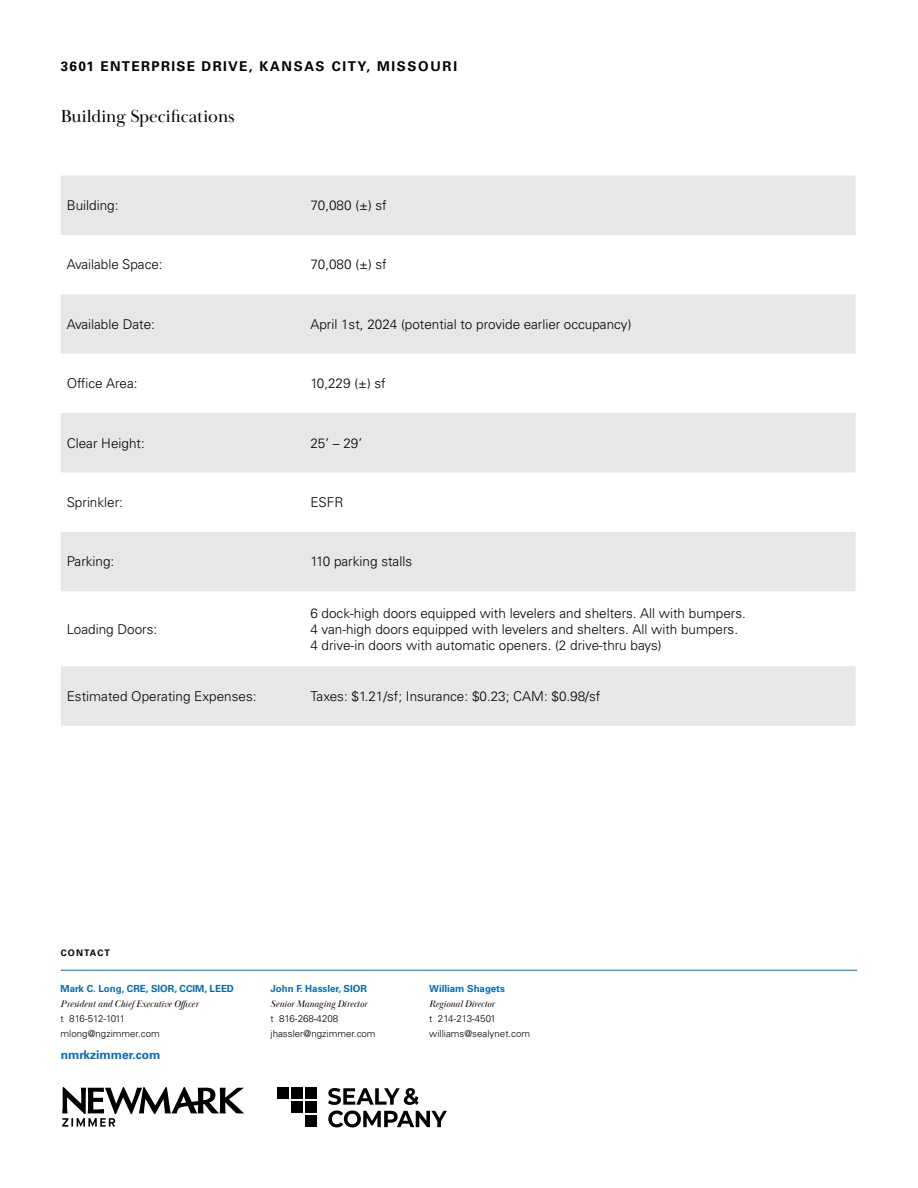
<style>
.page{position:relative;width:918px;height:1188px;background:#fff}
.page>*{position:absolute;margin:0;border:0;box-sizing:border-box;transform-origin:0 0}
.t1{font:18px "Baskerville Display PT";color:#000100}
.t2{font:300 13.5px/16.2px "Univers LT Pro 45";color:#000100}
.t3{font:700 13.5px "Univers LT Pro 65";letter-spacing:.1em;color:#000100}
.t4{font:700 12px "Univers LT Pro 65";color:#006bb7}
.t5{font:300 9.75px/15px "Univers LT Pro 45";color:#000100}
.t6{font:italic 9.75px "Baskerville Display PT";color:#000100}
.t7{font:700 9.75px "Univers LT Pro 65";color:#006bb7}
.t8{font:700 9px "Univers LT Pro 65";letter-spacing:.125em;color:#000}
.s1{color:#000}
</style>
<div class="page">
<svg style="left:62px;top:1087px;width:182px;height:40px"></svg>
<svg style="left:328px;top:1088px;width:91px;height:17px"></svg>
<svg style="left:328px;top:1111px;width:119px;height:16px"></svg>
<div style="left:305px;top:1088px;width:12px;height:11px;background:#000"></div>
<div style="left:305px;top:1102px;width:12px;height:11px;background:#000"></div>
<div style="left:292px;top:1102px;width:11px;height:11px;background:#000"></div>
<div style="left:305px;top:1115px;width:12px;height:12px;background:#000"></div>
<div style="left:292px;top:1088px;width:11px;height:11px;background:#000"></div>
<div style="left:278px;top:1088px;width:11px;height:11px;background:#000"></div>
<hr style="left:61px;top:970px;width:796px;height:1px;background:#006bb7">
<svg style="left:61px;top:176px;width:795px;height:550px;fill:#e6e7e8"></svg>
<p class="t3" style="left:61px;top:56px;width:398px">3601 ENTERPRISE DRIVE, KANSAS CITY, MISSOURI</p>
<h1 class="t1" style="left:61px;top:106px;width:176px">Building Specifications</h1>
<p class="t2" style="left:67px;top:197px;width:53px">Building:</p>
<p class="t2" style="left:310px;top:197px;width:78px">70,080 <span class="s1">(±)</span> sf</p>
<p class="t2" style="left:67px;top:256px;width:97px">Available Space:</p>
<p class="t2" style="left:310px;top:256px;width:78px">70,080 <span class="s1">(±)</span> sf</p>
<p class="t2" style="left:67px;top:316px;width:90px">Available Date:</p>
<p class="t2" style="left:310px;top:316px;width:323px">April 1st, 2024 (potential to provide earlier occupancy)</p>
<p class="t2" style="left:67px;top:375px;width:72px">Office Area:</p>
<p class="t2" style="left:310px;top:375px;width:77px">10,229 <span class="s1">(±)</span> sf</p>
<p class="t2" style="left:67px;top:434px;width:80px">Clear Height:</p>
<p class="t2" style="left:310px;top:434px;width:53px">25’ – 29’</p>
<p class="t2" style="left:67px;top:494px;width:58px">Sprinkler:</p>
<p class="t2" style="left:310px;top:494px;width:35px">ESFR</p>
<p class="t2" style="left:67px;top:553px;width:49px">Parking:</p>
<p class="t2" style="left:310px;top:553px;width:103px">110 parking stalls</p>
<p class="t2" style="left:67px;top:620px;width:92px">Loading Doors:</p>
<p class="t2" style="left:310px;top:604px;width:437px">6 dock-high doors equipped with levelers and shelters. All with bumpers.<br>4 van-high doors equipped with levelers and shelters. All with bumpers.<br>4 drive-in doors with automatic openers. (2 drive-thru bays)</p>
<p class="t2" style="left:67px;top:688px;width:191px">Estimated Operating Expenses:</p>
<p class="t2" style="left:310px;top:688px;width:291px">Taxes: $1.21/sf; Insurance: $0.23; CAM: $0.98/sf</p>
<p class="t8" style="left:61px;top:946px;width:51px">CONTACT</p>
<p class="t7" style="left:61px;top:982px;width:175px">Mark C. Long, CRE, SIOR, CCIM, LEED</p>
<p class="t6" style="left:61px;top:998px;width:139px">President and Chief Executive Officer</p>
<p class="t5" style="left:61px;top:1011px;width:101px">t 816-512-1011 mlong@ngzimmer.com</p>
<p class="t4" style="left:61px;top:1046px;width:101px">nmrkzimmer.com</p>
<p class="t7" style="left:271px;top:982px;width:98px">John F. Hassler, SIOR</p>
<p class="t6" style="left:271px;top:998px;width:98px">Senior Managing Director</p>
<p class="t5" style="left:271px;top:1011px;width:107px">t 816-268-4208 jhassler@ngzimmer.com</p>
<p class="t7" style="left:429px;top:982px;width:77px">William Shagets</p>
<p class="t6" style="left:429px;top:998px;width:67px">Regional Director</p>
<p class="t5" style="left:429px;top:1011px;width:102px">t 214-213-4501 williams@sealynet.com</p>
</div>
